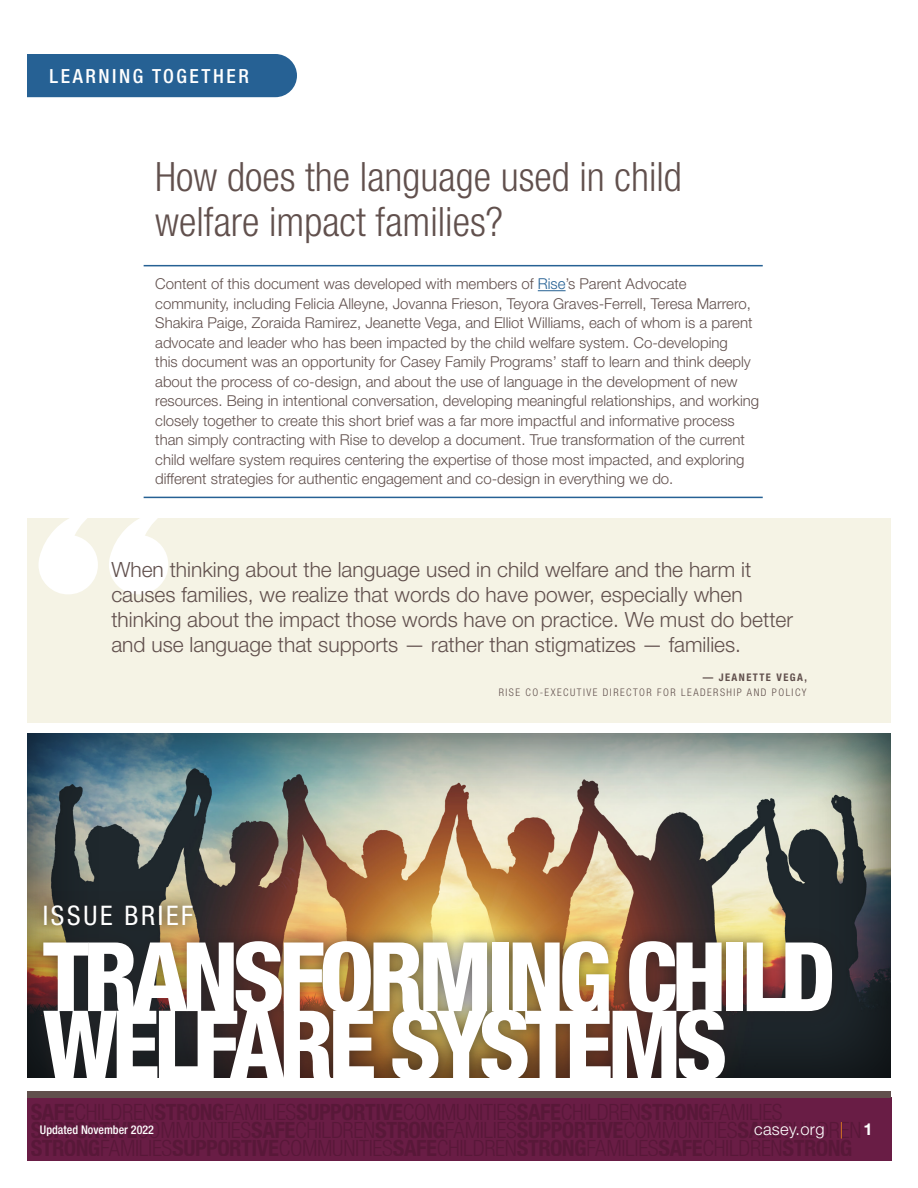
<style>
.page{position:relative;width:918px;height:1188px;background:#fff}
.page>*{position:absolute;margin:0;border:0;box-sizing:border-box;transform-origin:0 0}
.t1{font:800 condensed 96px/68.2px "Helvetica Neue LT Std";letter-spacing:-.06em;color:#fff}
.t2{font:300 condensed 40.5px/45px "Helvetica Neue LT Std";color:#61504d}
.t3{font:condensed 27px "Helvetica Neue LT Std";letter-spacing:.1em;color:#fff}
.box_body{font:300 21px/25.2px "Helvetica Neue LT Std";color:#61504d}
.t4{font:500 condensed 19.5px "Helvetica Neue LT Std";letter-spacing:.13em;color:#fff}
.t5{font:300 16.5px "Helvetica Neue LT Std";letter-spacing:.02em;color:#fff}
.body{font:300 15px/19.5px "Helvetica Neue LT Std";color:#61504d}
.t6{font:500 condensed 12px "Helvetica Neue LT Std";color:#fff}
.body-2{font:300 condensed 10.5px/15px "Helvetica Neue LT Std";letter-spacing:.14em;color:#61504d;text-align:right}
.s1{color:#266194}
.s2{font-weight:700}
.s3{color:#f28a20}
</style>
<div class="page">
<div style="left:27px;top:54px;width:270px;height:43px;background:#266194"></div>
<div style="left:27px;top:1098px;width:864px;height:63px;background:#691d45"></div>
<div style="left:26px;top:733px;width:865px;height:347px;background:#231f20;opacity:.75"></div>
<div style="left:27px;top:890px;width:821px;height:206px;background:#231f20;opacity:.6"></div>
<div style="left:27px;top:1091px;width:864px;height:7px;background:#61504d"></div>
<div style="left:27px;top:1079px;width:864px;height:12px;background:#fff"></div>
<div style="left:27px;top:518px;width:864px;height:204px;background:#f5f3e5"></div>
<svg style="left:39px;top:518px;width:129px;height:76px"></svg>
<svg style="left:538px;top:290px;width:28px;height:1px"></svg>
<hr style="left:144px;top:265px;width:619px;height:1px;background:#266194">
<hr style="left:144px;top:497px;width:619px;height:1px;background:#266194">
<h3 class="t4" style="left:50px;top:64px;width:201px">LEARNING TOGETHER</h3>
<p class="t2" style="left:155px;top:154px;width:528px">How does the language used in child welfare impact families?</p>
<p class="body" style="left:155px;top:274px;width:606px">Content of this document was developed with members of <span class="s1">Rise</span>’s Parent Advocate community, including Felicia Alleyne, Jovanna Frieson, Teyora Graves-Ferrell, Teresa Marrero, Shakira Paige, Zoraida Ramirez, Jeanette Vega, and Elliot Williams, each of whom is a parent advocate and leader who has been impacted by the child welfare system. Co-developing<br>this document was an opportunity for Casey Family Programs’ staff to learn and think deeply about the process of co-design, and about the use of language in the development of new resources. Being in intentional conversation, developing meaningful relationships, and working closely together to create this short brief was a far more impactful and informative process than simply contracting with Rise to develop a document. True transformation of the current child welfare system requires centering the expertise of those most impacted, and exploring different strategies for authentic engagement and co-design in everything we do.</p>
<p class="box_body" style="left:111px;top:556px;width:683px">When thinking about the language used in child welfare and the harm it causes families, we realize that words do have power, especially when thinking about the impact those words have on practice. We must do better and use language that supports — rather than stigmatizes — families.</p>
<p class="body-2" style="left:499px;top:670px;width:310px"><span class="s2">— JEANETTE VEGA,<br></span>RISE CO-EXECUTIVE DIRECTOR FOR LEADERSHIP AND POLICY</p>
<h3 class="t3" style="left:43px;top:900px;width:152px">ISSUE BRIEF</h3>
<h1 class="t1" style="left:43px;top:941px;width:794px">TRANSFORMING CHILD<br>WELFARE SYSTEMS</h1>
<p class="t6" style="left:40px;top:1122px;width:116px">Updated November 2022</p>
<p class="t5" style="left:754px;top:1119px;width:120px">casey.org <span class="s3">|</span> <span class="s2">1</span></p>
</div>
